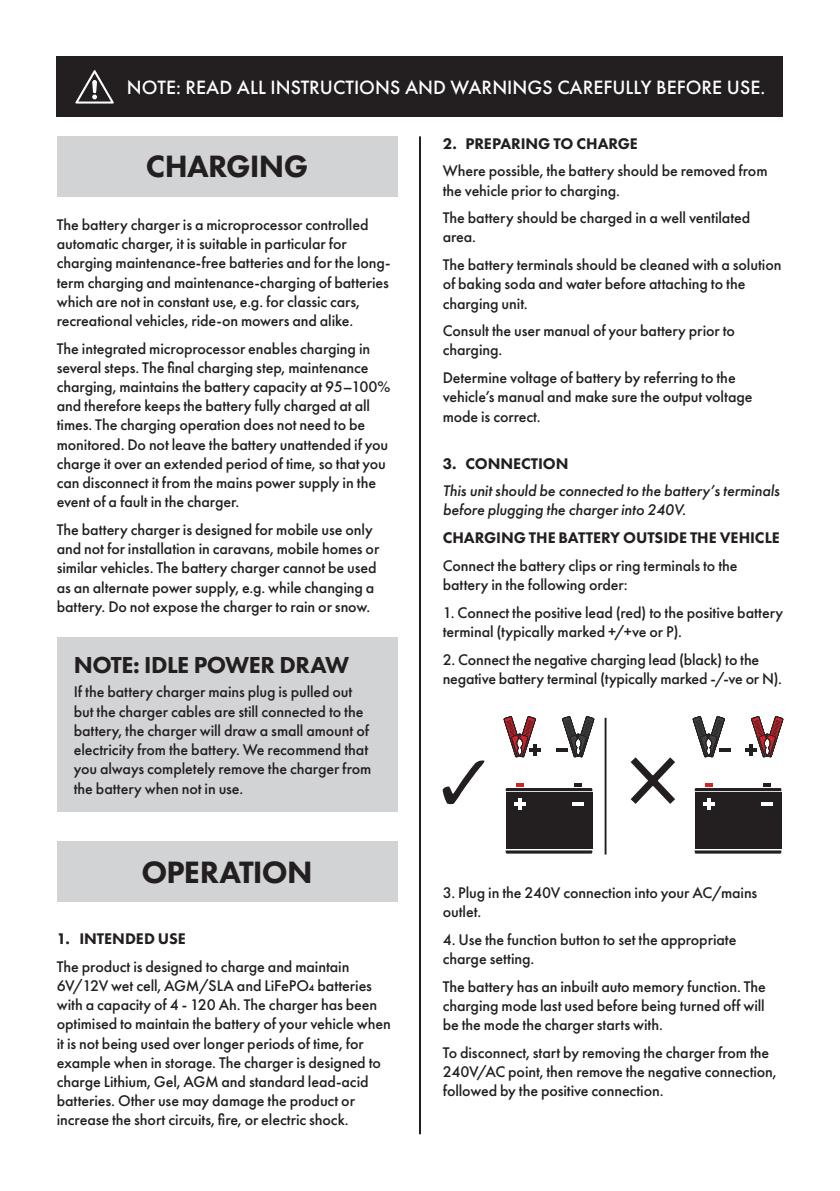
<style>
.page{position:relative;width:840px;height:1191px;background:#fff}
.page>*{position:absolute;margin:0;border:0;box-sizing:border-box;transform-origin:0 0}
.t1{font:800 32px "Futura PT";letter-spacing:-.025em;color:#231f20}
.t2{font:800 24px "Futura PT";letter-spacing:-.02em;color:#231f20}
.t3{font:500 20px "Futura PT";color:#fff}
.t4{font:500 16px/19.2px "Futura PT";letter-spacing:-.005em;color:#231f20}
.t5{font:italic 500 16px/19.2px "Futura PT";letter-spacing:-.005em;color:#231f20}
.t6{font:800 16px "Futura PT";letter-spacing:-.005em;color:#231f20}
</style>
<div class="page">
<div style="left:57px;top:136px;width:340px;height:61px;background:#d2d3d5"></div>
<div style="left:57px;top:841px;width:340px;height:61px;background:#d2d3d5"></div>
<div style="left:57px;top:57px;width:725px;height:60px;background:#231f20"></div>
<svg style="left:75px;top:70px;width:39px;height:34px"></svg>
<hr style="left:419px;top:136px;width:2px;height:998px;background:#231f20">
<div style="left:57px;top:638px;width:340px;height:174px;background:#d2d3d5"></div>
<svg style="left:505px;top:850px;width:87px;height:3px"></svg>
<svg style="left:505px;top:783px;width:87px;height:8px"></svg>
<div style="left:505px;top:792px;width:87px;height:57px;background:#231f20"></div>
<svg style="left:503px;top:716px;width:33px;height:42px"></svg>
<svg style="left:562px;top:716px;width:32px;height:42px"></svg>
<svg style="left:517px;top:798px;width:4px;height:11px"></svg>
<svg style="left:514px;top:801px;width:11px;height:4px"></svg>
<svg style="left:572px;top:802px;width:11px;height:3px"></svg>
<svg style="left:532px;top:744px;width:4px;height:12px"></svg>
<hr style="left:529px;top:748px;width:11px;height:4px;background:#231f20">
<hr style="left:555px;top:748px;width:12px;height:4px;background:#231f20">
<hr style="left:718px;top:748px;width:12px;height:4px;background:#231f20">
<hr style="left:745px;top:748px;width:11px;height:4px;background:#231f20">
<svg style="left:694px;top:850px;width:86px;height:3px"></svg>
<svg style="left:694px;top:783px;width:86px;height:8px"></svg>
<div style="left:694px;top:792px;width:86px;height:57px;background:#231f20"></div>
<svg style="left:692px;top:716px;width:33px;height:42px"></svg>
<svg style="left:706px;top:798px;width:4px;height:11px"></svg>
<svg style="left:703px;top:801px;width:11px;height:4px"></svg>
<svg style="left:761px;top:802px;width:11px;height:3px"></svg>
<hr style="left:604px;top:717px;width:2px;height:137px;background:#231f20">
<svg style="left:749px;top:716px;width:34px;height:42px"></svg>
<svg style="left:442px;top:760px;width:42px;height:44px"></svg>
<svg style="left:630px;top:757px;width:45px;height:47px"></svg>
<p class="t3" style="left:127px;top:79px;width:639px">NOTE: READ ALL INSTRUCTIONS AND WARNINGS CAREFULLY BEFORE USE.</p>
<h1 class="t1" style="left:146px;top:154px;width:164px">CHARGING</h1>
<p class="t4" style="left:57px;top:216px;width:335px">The battery charger is a microprocessor controlled automatic charger, it is suitable in particular for charging maintenance-free batteries and for the long&shy;term charging and maintenance-charging of batteries which are not in constant use, e.g. for classic cars, recreational vehicles, ride-on mowers and alike.</p>
<p class="t4" style="left:57px;top:340px;width:335px">The integrated microprocessor enables charging in several steps. The final charging step, maintenance charging, maintains the battery capacity at 95–100% and therefore keeps the battery fully charged at all times. The charging operation does not need to be monitored. Do not leave the battery unattended if you charge it over an extended period of time, so that you can disconnect it from the mains power supply in the event of a fault in the charger.</p>
<p class="t4" style="left:57px;top:521px;width:324px">The battery charger is designed for mobile use only and not for installation in caravans, mobile homes or similar vehicles. The battery charger cannot be used as an alternate power supply, e.g. while changing a battery. Do not expose the charger to rain or snow.</p>
<h2 class="t2" style="left:74px;top:655px;width:276px">NOTE: IDLE POWER DRAW</h2>
<p class="t4" style="left:74px;top:683px;width:299px">If the battery charger mains plug is pulled out but the charger cables are still connected to the battery, the charger will draw a small amount of electricity from the battery. We recommend that you always completely remove the charger from the battery when not in use.</p>
<h1 class="t1" style="left:141px;top:859px;width:173px">OPERATION</h1>
<p class="t6" style="left:57px;top:932px;width:130px">1. INTENDED USE</p>
<p class="t4" style="left:57px;top:957px;width:335px">The product is designed to charge and maintain 6V/12V wet cell, AGM/SLA and LiFePO₄ batteries with a capacity of 4 - 120 Ah. The charger has been optimised to maintain the battery of your vehicle when it is not being used over longer periods of time, for example when in storage. The charger is designed to charge Lithium, Gel, AGM and standard lead-acid batteries. Other use may damage the product or increase the short circuits, fire, or electric shock.</p>
<p class="t6" style="left:442px;top:137px;width:197px">2. PREPARING TO CHARGE</p>
<p class="t4" style="left:442px;top:162px;width:326px">Where possible, the battery should be removed from the vehicle prior to charging.</p>
<p class="t4" style="left:442px;top:209px;width:309px">The battery should be charged in a well ventilated area.</p>
<p class="t4" style="left:442px;top:256px;width:340px">The battery terminals should be cleaned with a solution of baking soda and water before attaching to the charging unit.</p>
<p class="t4" style="left:442px;top:322px;width:293px">Consult the user manual of your battery prior to charging.</p>
<p class="t4" style="left:442px;top:369px;width:311px">Determine voltage of battery by referring to the vehicle’s manual and make sure the output voltage mode is correct.</p>
<p class="t6" style="left:442px;top:457px;width:127px">3. CONNECTION</p>
<p class="t5" style="left:442px;top:482px;width:338px">This unit should be connected to the battery’s terminals before plugging the charger into 240V.</p>
<p class="t6" style="left:442px;top:531px;width:338px">CHARGING THE BATTERY OUTSIDE THE VEHICLE</p>
<p class="t4" style="left:442px;top:557px;width:296px">Connect the battery clips or ring terminals to the battery in the following order:</p>
<p class="t4" style="left:442px;top:604px;width:342px">1. Connect the positive lead (red) to the positive battery terminal (typically marked +/+ve or P).</p>
<p class="t4" style="left:442px;top:651px;width:340px">2. Connect the negative charging lead (black) to the negative battery terminal (typically marked -/-ve or N).</p>
<p class="t4" style="left:442px;top:884px;width:316px">3. Plug in the 240V connection into your AC/mains outlet.</p>
<p class="t4" style="left:442px;top:931px;width:295px">4. Use the function button to set the appropriate charge setting.</p>
<p class="t4" style="left:442px;top:978px;width:324px;text-align:justify">The battery has an inbuilt auto memory function. The charging mode last used before being turned off will be the mode the charger starts with.</p>
<p class="t4" style="left:442px;top:1044px;width:335px">To disconnect, start by removing the charger from the<br>240V/AC point, then remove the negative connection, followed by the positive connection.</p>
</div>
